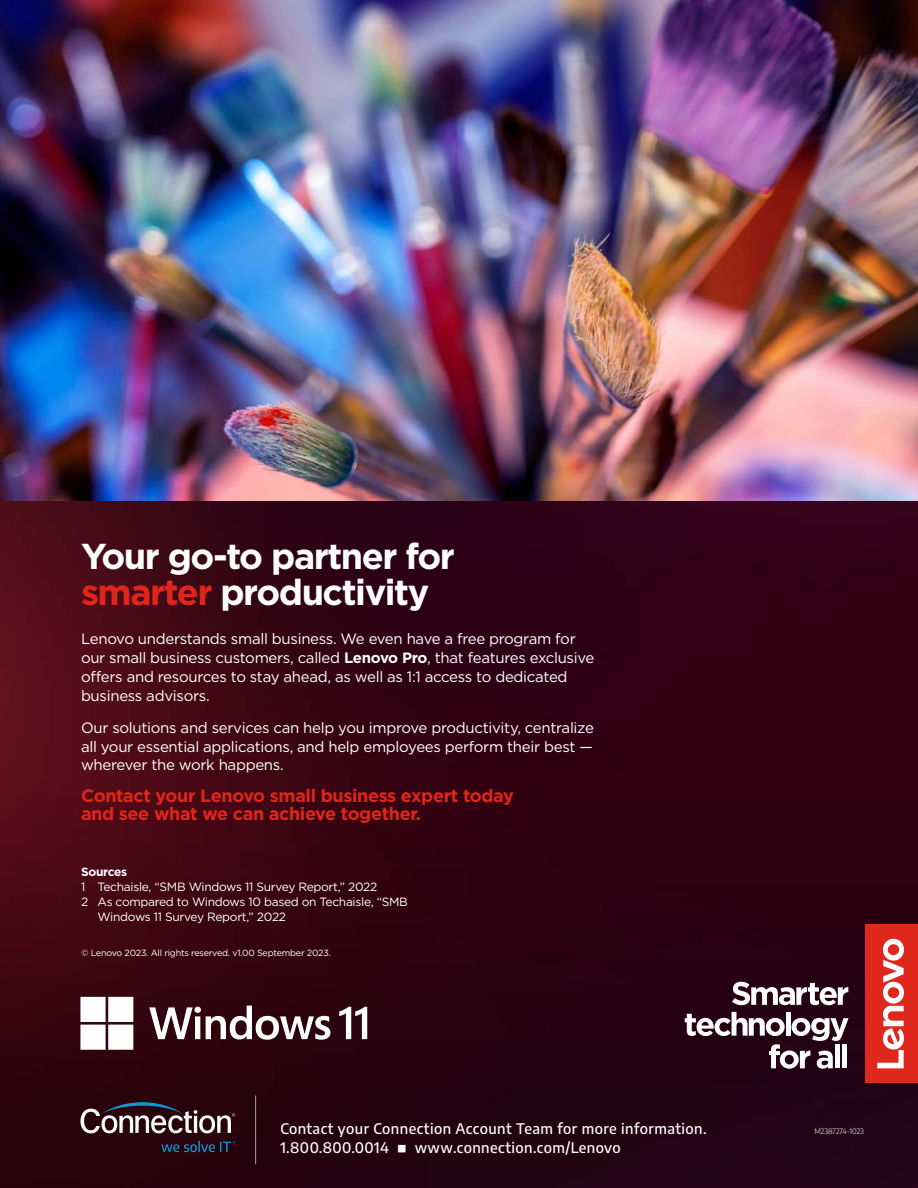
<style>
.page{position:relative;width:918px;height:1188px;background:#fff}
.page>*{position:absolute;margin:0;border:0;box-sizing:border-box;transform-origin:0 0}
.t1{font:700 36px/36px "Gotham";letter-spacing:-.04em;color:#fff}
.t2{font:700 18px/18px "Gotham";letter-spacing:-.02em;color:#e1251b}
.t3{font:15px/18.8px "Gotham";letter-spacing:-.02em;color:#fff}
.Cobrand_CTA{font:500 14.55px "Encode Sans";letter-spacing:.03em;color:#fff}
.t4{font:12px "Gotham";letter-spacing:-.025em;color:#fff}
.t5{font:700 12px "Gotham";letter-spacing:-.025em;color:#fff}
.t6{font:9px "Gotham";letter-spacing:-.025em;color:#fff}
.Copyright{font:300 7.5px "Encode Sans";letter-spacing:-.005em;color:#fff}
.s1{color:#e1251b}
.s2{font-weight:700}
.s3{font-family:"Bundesbahn Pi Two";font-weight:400}
</style>
<div class="page">
<img style="left:0;top:0;width:918px;height:501px">
<img style="left:0;top:501px;width:918px;height:291px">
<svg style="left:0;top:792px;width:918px;height:396px;background:#2d0310"></svg>
<svg style="left:732px;top:982px;width:116px;height:23px"></svg>
<svg style="left:685px;top:1012px;width:164px;height:57px"></svg>
<div style="left:835px;top:1045px;width:5px;height:23px;background:#fff"></div>
<div style="left:842px;top:1045px;width:5px;height:23px;background:#fff"></div>
<div style="left:865px;top:925px;width:53px;height:158px;background:#df271c"></div>
<svg style="left:877px;top:939px;width:27px;height:129px"></svg>
<svg style="left:80px;top:997px;width:53px;height:53px"></svg>
<svg style="left:149px;top:1006px;width:181px;height:34px"></svg>
<svg style="left:339px;top:1007px;width:28px;height:32px"></svg>
<svg style="left:80px;top:1102px;width:155px;height:31px"></svg>
<svg style="left:161px;top:1141px;width:74px;height:11px"></svg>
<hr style="left:255px;top:1096px;width:1px;height:68px;background:#a3a4a8">
<p class="t1" style="left:81px;top:538px;width:376px">Your go-to partner for <span class="s1">smarter</span> productivity</p>
<p class="t3" style="left:81px;top:629px;width:515px">Lenovo understands small business. We even have a free program for our small business customers, called <span class="s2">Lenovo Pro</span>, that features exclusive offers and resources to stay ahead, as well as 1:1 access to dedicated business advisors.</p>
<p class="t3" style="left:81px;top:718px;width:515px;text-align:justify">Our solutions and services can help you improve productivity, centralize all your essential applications, and help employees perform their best — wherever the work happens.</p>
<p class="t2" style="left:81px;top:786px;width:434px">Contact your Lenovo small business expert today and see what we can achieve together.</p>
<p class="t5" style="left:81px;top:864px;width:48px">Sources</p>
<p class="t4" style="left:81px;top:879px;width:298px">1 Techaisle, “SMB Windows 11 Survey Report,” 2022</p>
<p class="t4" style="left:81px;top:894px;width:328px">2 As compared to Windows 10 based on Techaisle, “SMB</p>
<p class="t4" style="left:98px;top:909px;width:190px">Windows 11 Survey Report,” 2022</p>
<p class="t6" style="left:81px;top:948px;width:251px">© Lenovo 2023. All rights reserved. v1.00 September 2023.</p>
<p class="Cobrand_CTA" style="left:280px;top:1118px;width:428px">Contact your Connection Account Team for more information.</p>
<p class="Cobrand_CTA" style="left:280px;top:1137px;width:342px">1.800.800.0014 <span class="s3">J</span> www.connection.com/Lenovo</p>
<p class="Copyright" style="left:814px;top:1126px;width:51px">M2387274-1023</p>
</div>
